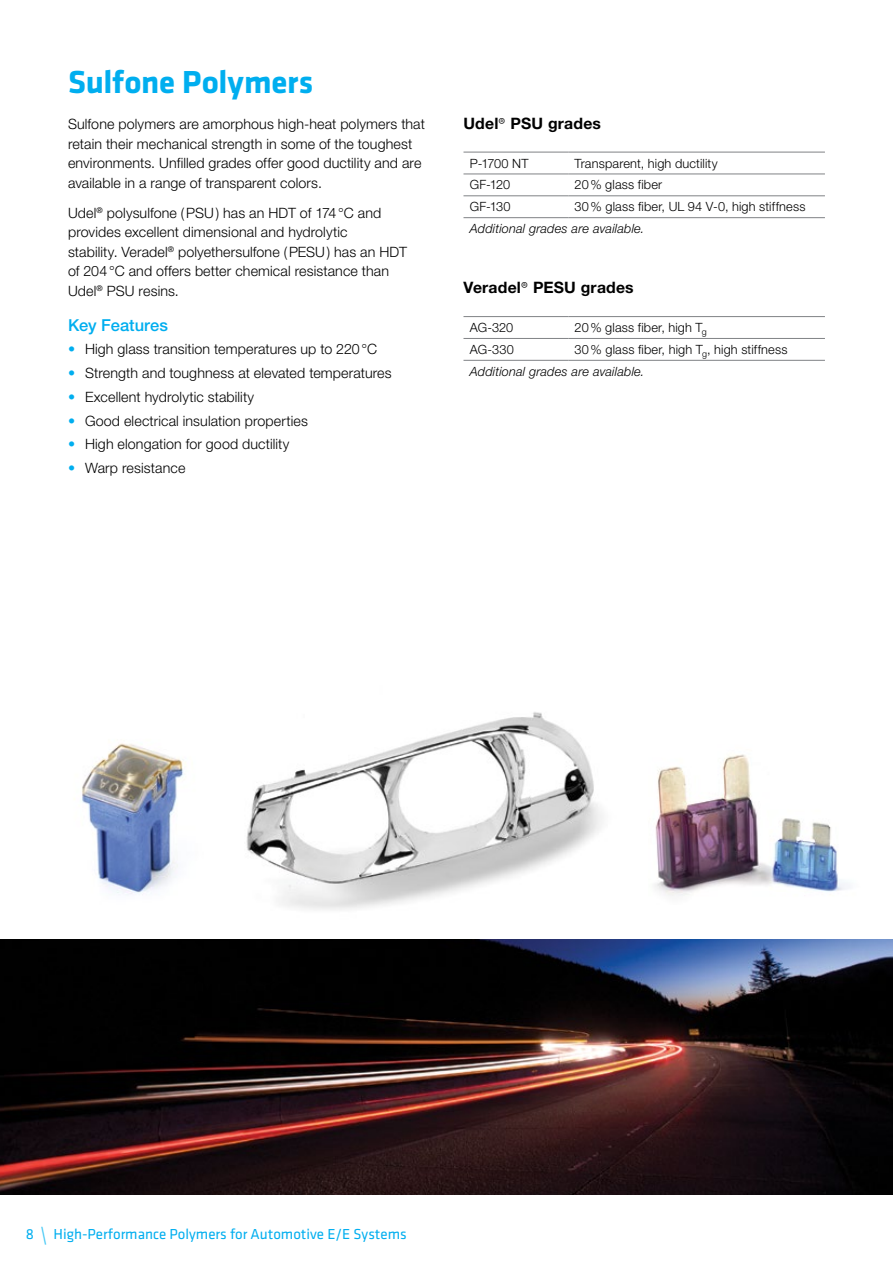
<style>
.page{position:relative;width:893px;height:1263px;background:#fff}
.page>*{position:absolute;margin:0;border:0;box-sizing:border-box;transform-origin:0 0}
.t1{font:700 33px "Klavika";letter-spacing:-.005em;color:#00aeef}
.t2{font:500 16.5px "Helvetica Neue LT Std";color:#00aeef}
.t3{font:700 15.75px "Helvetica Neue LT Std";letter-spacing:.01em;color:#000}
.t4{font:15px "Klavika";color:#00aeef}
.t5{font:300 14.25px/19.5px "Helvetica Neue LT Std";letter-spacing:.01em;color:#000}
.t6{font:300 12.75px/21.9px "Helvetica Neue LT Std";letter-spacing:.015em;color:#000}
.t7{font:italic 300 12.75px "Helvetica Neue LT Std";letter-spacing:.01em;color:#000}
.s1{color:#00aeef}
.s2{font-family:"Klavika";font-weight:400}
.s3{font-style:italic}
.s4{font-size:22.5px;color:#44c8f5}
</style>
<div class="page">
<img style="left:655px;top:754px;width:191px;height:142px">
<img style="left:82px;top:743px;width:102px;height:152px">
<hr style="left:463px;top:152px;width:105px;height:1px;background:#808285">
<hr style="left:568px;top:152px;width:257px;height:1px;background:#808285">
<hr style="left:463px;top:174px;width:105px;height:1px;background:#808285">
<hr style="left:568px;top:174px;width:257px;height:1px;background:#808285">
<hr style="left:463px;top:195px;width:105px;height:1px;background:#808285">
<hr style="left:568px;top:195px;width:257px;height:1px;background:#808285">
<hr style="left:463px;top:217px;width:105px;height:1px;background:#808285">
<hr style="left:568px;top:217px;width:257px;height:1px;background:#808285">
<hr style="left:463px;top:316px;width:105px;height:1px;background:#808285">
<hr style="left:568px;top:316px;width:257px;height:1px;background:#808285">
<hr style="left:463px;top:338px;width:105px;height:1px;background:#808285">
<hr style="left:568px;top:338px;width:257px;height:1px;background:#808285">
<hr style="left:463px;top:360px;width:105px;height:1px;background:#808285">
<hr style="left:568px;top:360px;width:257px;height:1px;background:#808285">
<img style="left:0;top:940px;width:893px;height:255px">
<img style="left:246px;top:712px;width:357px;height:198px">
<h1 class="t1" style="left:68px;top:58px;width:247px">Sulfone Polymers</h1>
<p class="t5" style="left:68px;top:114px;width:358px">Sulfone polymers are amorphous high-heat polymers that retain their mechanical strength in some of the toughest environments. Unfilled grades offer good ductility and are available in a range of transparent colors.</p>
<p class="t5" style="left:68px;top:203px;width:340px">Udel<sup>®</sup> polysulfone (PSU) has an HDT of 174°C and provides excellent dimensional and hydrolytic<br>stability. Veradel<sup>®</sup> polyethersulfone (PESU) has an HDT of 204°C and offers better chemical resistance than Udel<sup>®</sup> PSU resins.</p>
<p class="t2" style="left:68px;top:315px;width:102px">Key Features</p>
<p class="t5" style="left:68px;top:339px;width:311px"><span class="s1">•</span> High glass transition temperatures up to 220°C</p>
<p class="t5" style="left:68px;top:363px;width:325px"><span class="s1">•</span> Strength and toughness at elevated temperatures</p>
<p class="t5" style="left:68px;top:387px;width:188px"><span class="s1">•</span> Excellent hydrolytic stability</p>
<p class="t5" style="left:68px;top:411px;width:241px"><span class="s1">•</span> Good electrical insulation properties</p>
<p class="t5" style="left:68px;top:434px;width:223px"><span class="s1">•</span> High elongation for good ductility</p>
<p class="t5" style="left:68px;top:458px;width:119px"><span class="s1">•</span> Warp resistance</p>
<p class="t3" style="left:463px;top:113px;width:139px">Udel<span class="s2">®</span> PSU grades</p>
<p class="t6" style="left:470px;top:152px;width:60px">P-1700 NT</p>
<p class="t6" style="left:575px;top:152px;width:144px">Transparent, high ductility</p>
<p class="t6" style="left:470px;top:174px;width:42px">GF-120</p>
<p class="t6" style="left:575px;top:174px;width:89px">20% glass fiber</p>
<p class="t6" style="left:470px;top:196px;width:42px">GF-130</p>
<p class="t6" style="left:575px;top:196px;width:232px">30% glass fiber, UL 94 V-0, high stiffness</p>
<p class="t7" style="left:470px;top:221px;width:176px">Additional grades are available.</p>
<p class="t3" style="left:463px;top:278px;width:172px">Veradel<span class="s2">®</span> PESU grades</p>
<p class="t6" style="left:470px;top:316px;width:45px">AG-320</p>
<p class="t6" style="left:575px;top:316px;width:134px">20% glass fiber, high T<sub>g</sub></p>
<p class="t6" style="left:470px;top:338px;width:45px">AG-330</p>
<p class="t6" style="left:470px;top:338px;width:319px;text-indent:105px">30% glass fiber, high T<sub>g</sub>, high stiffness<br><span class="s3">Additional grades are available.</span></p>
<p class="t4" style="left:26px;top:1224px;width:382px">8 <span class="s4">\</span> High-Performance Polymers for Automotive E/E Systems</p>
</div>
